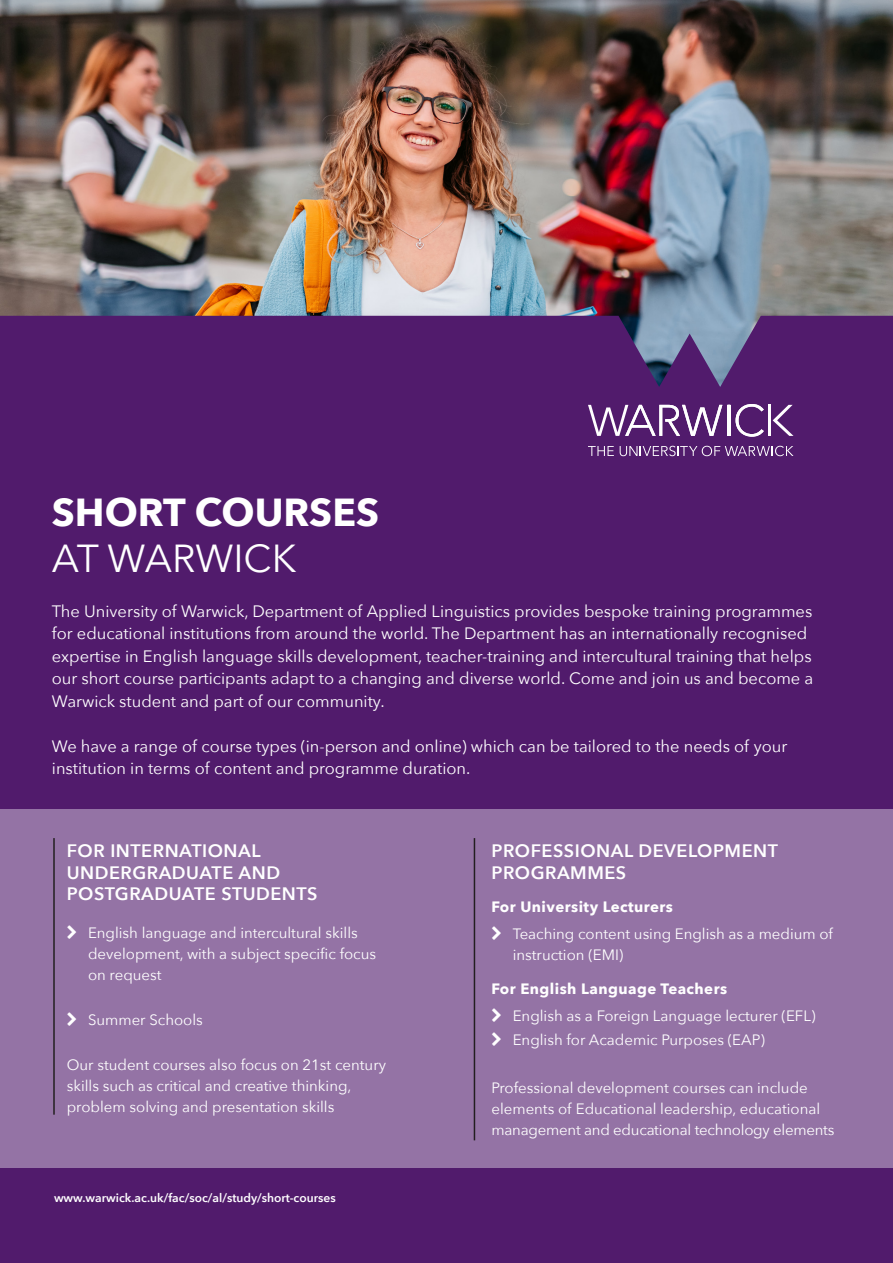
<style>
.page{position:relative;width:893px;height:1263px;background:#fff}
.page>*{position:absolute;margin:0;border:0;box-sizing:border-box;transform-origin:0 0}
.t1{font:700 39px "Avenir Next";color:#fff}
.t2{font:39px "Avenir Next";color:#fff}
.t3{font:600 18px/21.6px "Avenir Next";letter-spacing:.03em;color:#fff}
.t4{font:16.5px/22.5px "Avenir Next";color:#fff}
.t5{font:15px/21px "Avenir Next";color:#fff}
.t6{font:700 15px "Avenir Next";letter-spacing:.03em;color:#fff}
.t7{font:600 12px "Avenir Next";color:#fff}
</style>
<div class="page">
<img style="left:0;top:0;width:893px;height:316px">
<div style="left:0;top:316px;width:893px;height:947px;background:#511b6c"></div>
<div style="left:0;top:809px;width:893px;height:358px;background:#9473a5"></div>
<hr style="left:53px;top:838px;width:2px;height:277px;background:#231f20">
<hr style="left:474px;top:838px;width:1px;height:302px;background:#231f20">
<svg style="left:588px;top:404px;width:205px;height:33px"></svg>
<svg style="left:588px;top:446px;width:26px;height:10px"></svg>
<svg style="left:620px;top:446px;width:173px;height:10px;background:#7e5792"></svg>
<p class="t1" style="left:52px;top:478px;width:329px">SHORT COURSES</p>
<p class="t2" style="left:52px;top:526px;width:246px">AT WARWICK</p>
<p class="t4" style="left:52px;top:599px;width:763px">The University of Warwick, Department of Applied Linguistics provides bespoke training programmes for educational institutions from around the world. The Department has an internationally recognised expertise in English language skills development, teacher-training and intercultural training that helps our short course participants adapt to a changing and diverse world. Come and join us and become a Warwick student and part of our community.</p>
<p class="t4" style="left:52px;top:734px;width:737px">We have a range of course types (in-person and online) which can be tailored to the needs of your institution in terms of content and programme duration.</p>
<p class="t3" style="left:67px;top:839px;width:252px">FOR INTERNATIONAL<br>UNDERGRADUATE AND<br>POSTGRADUATE STUDENTS</p>
<p class="t5" style="left:88px;top:921px;width:290px">English language and intercultural skills development, with a subject specific focus</p>
<p class="t5" style="left:88px;top:963px;width:75px">on request</p>
<p class="t5" style="left:88px;top:1008px;width:116px">Summer Schools</p>
<p class="t5" style="left:67px;top:1053px;width:321px">Our student courses also focus on 21st century skills such as critical and creative thinking, problem solving and presentation skills</p>
<p class="t7" style="left:54px;top:1188px;width:283px">www.warwick.ac.uk/fac/soc/al/study/short-courses</p>
<p class="t3" style="left:491px;top:839px;width:288px">PROFESSIONAL DEVELOPMENT<br>PROGRAMMES</p>
<p class="t6" style="left:491px;top:893px;width:183px">For University Lecturers</p>
<p class="t5" style="left:513px;top:922px;width:322px">Teaching content using English as a medium of instruction (EMI)</p>
<p class="t6" style="left:491px;top:976px;width:237px">For English Language Teachers</p>
<p class="t5" style="left:513px;top:1005px;width:304px">English as a Foreign Language lecturer (EFL)</p>
<p class="t5" style="left:513px;top:1029px;width:254px">English for Academic Purposes (EAP)</p>
<p class="t5" style="left:491px;top:1077px;width:344px">Professional development courses can include elements of Educational leadership, educational management and educational technology elements</p>
</div>
